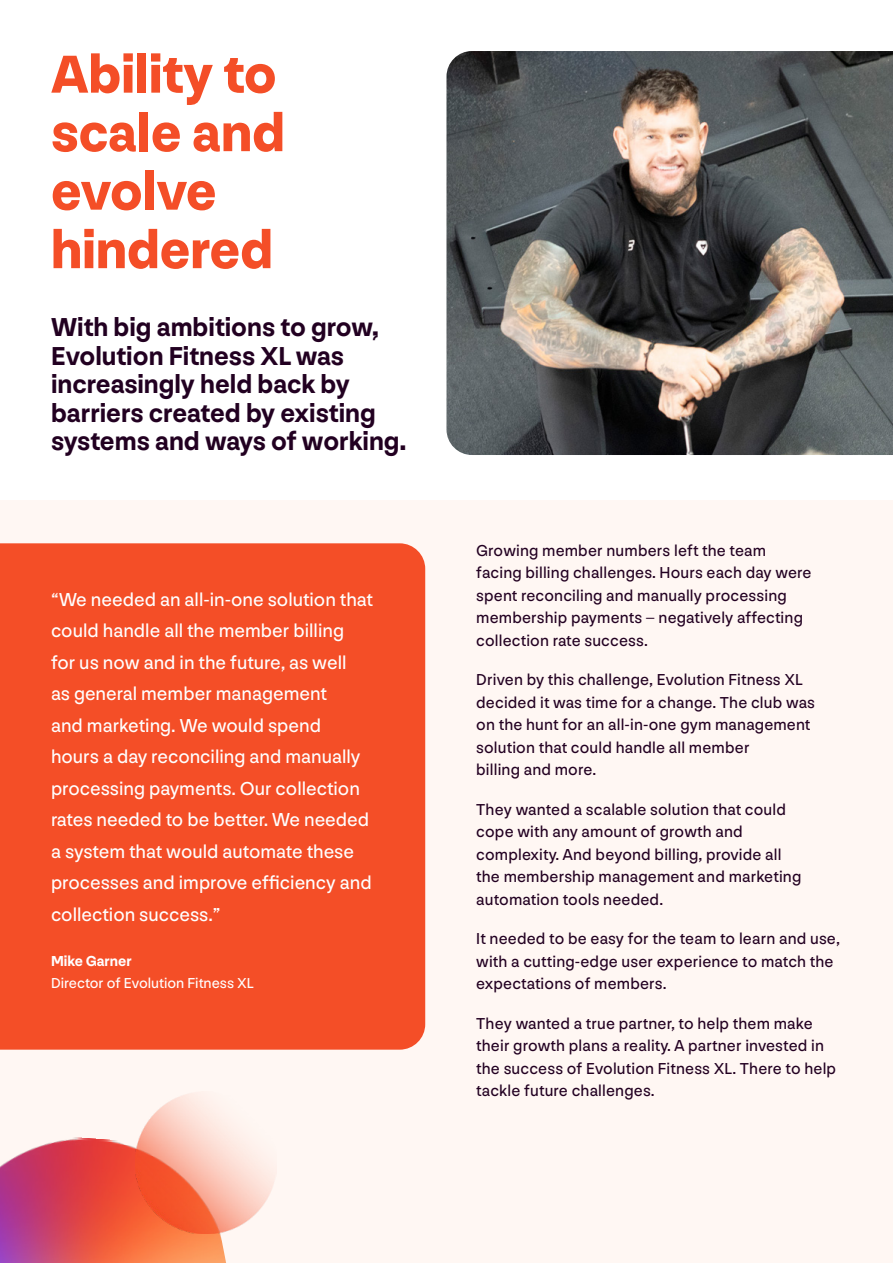
<style>
.page{position:relative;width:893px;height:1263px;background:#fff}
.page>*{position:absolute;margin:0;border:0;box-sizing:border-box;transform-origin:0 0}
.t1{font:900 55.5px/58.5px "NN Nouvelle Grotesk STD";color:#f44e27}
.t2{font:700 27px/28.5px "NN Nouvelle Grotesk STD";color:#220021}
.t3{font:19.5px/31.5px "NN Nouvelle Grotesk STD";color:#fff}
.t4{font:16.5px/22.5px "NN Nouvelle Grotesk STD";letter-spacing:.01em;color:#220021}
.t5{font:15px "NN Nouvelle Grotesk STD";color:#fff}
.t6{font:700 15px "NN Nouvelle Grotesk STD";color:#fff}
</style>
<div class="page">
<div style="left:0;top:500px;width:893px;height:763px;background:#fff7f3"></div>
<img style="left:446px;top:51px;width:447px;height:404px">
<div style="left:0;top:543px;width:425px;height:507px;background:#f44e27"></div>
<img style="left:0;top:1137px;width:226px;height:126px">
<img style="left:135px;top:1093px;width:140px;height:140px">
<h1 class="t1" style="left:51px;top:45px;width:235px">Ability to scale and evolve hindered</h1>
<h2 class="t2" style="left:51px;top:313px;width:357px">With big ambitions to grow,<br>Evolution Fitness XL was increasingly held back by barriers created by existing systems and ways of working.</h2>
<p class="t3" style="left:51px;top:584px;width:323px">“We needed an all-in-one solution that could handle all the member billing for us now and in the future, as well<br>as general member management<br>and marketing. We would spend hours a day reconciling and manually processing payments. Our collection rates needed to be better. We needed a system that would automate these processes and improve efficiency and collection success.”</p>
<p class="t6" style="left:51px;top:951px;width:82px">Mike Garner</p>
<p class="t5" style="left:51px;top:973px;width:204px">Director of Evolution Fitness XL</p>
<p class="t4" style="left:476px;top:539px;width:337px">Growing member numbers left the team facing billing challenges. Hours each day were spent reconciling and manually processing membership payments – negatively affecting collection rate success.</p>
<p class="t4" style="left:476px;top:669px;width:340px">Driven by this challenge, Evolution Fitness XL decided it was time for a change. The club was on the hunt for an all-in-one gym management solution that could handle all member<br>billing and more.</p>
<p class="t4" style="left:476px;top:798px;width:327px">They wanted a scalable solution that could cope with any amount of growth and complexity. And beyond billing, provide all the membership management and marketing automation tools needed.</p>
<p class="t4" style="left:476px;top:928px;width:365px">It needed to be easy for the team to learn and use, with a cutting-edge user experience to match the expectations of members.</p>
<p class="t4" style="left:476px;top:1012px;width:361px">They wanted a true partner, to help them make their growth plans a reality. A partner invested in the success of Evolution Fitness XL. There to help tackle future challenges.</p>
</div>
